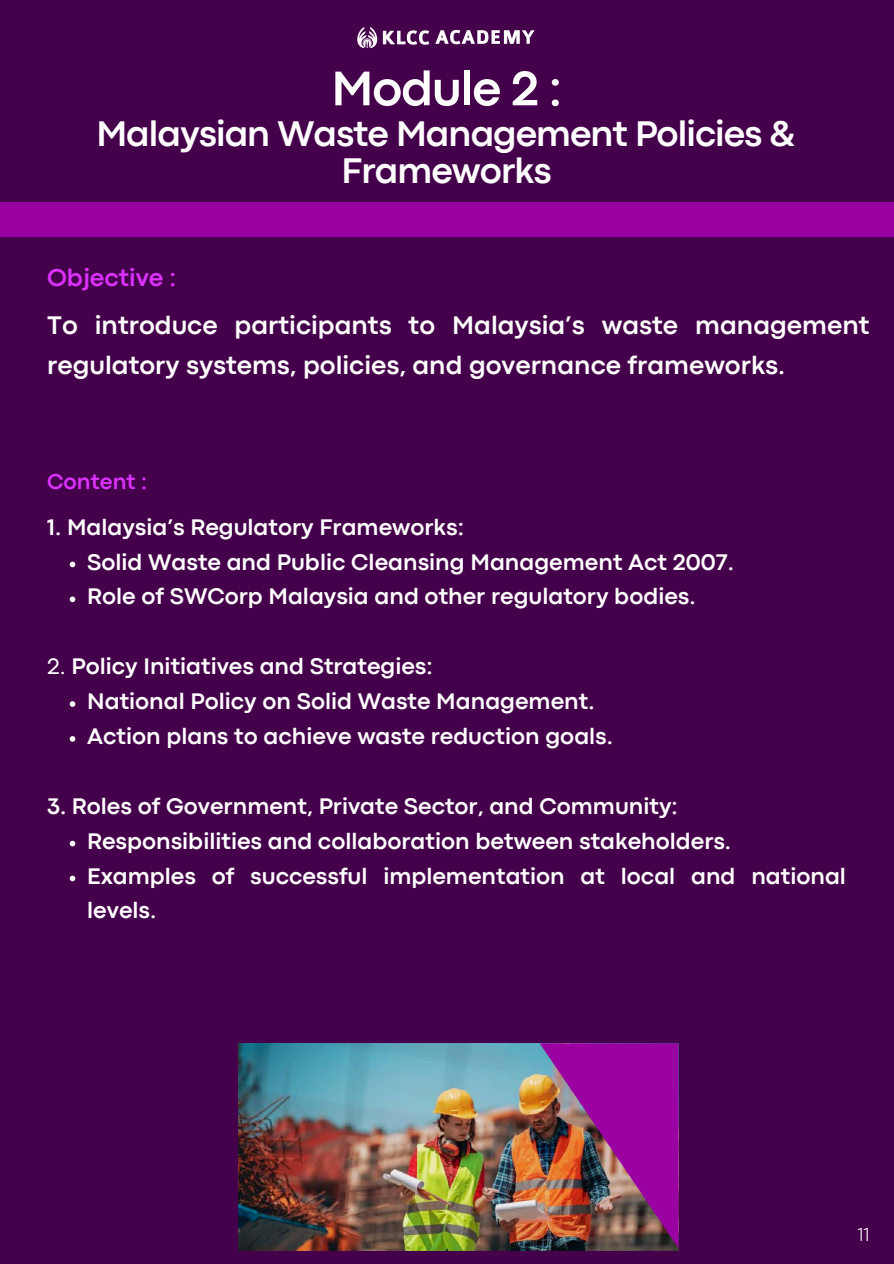
<style>
.page{position:relative;width:894px;height:1264px;background:#fff}
.page>*{position:absolute;margin:0;border:0;box-sizing:border-box;transform-origin:0 0}
.t1{font:700 50.7px "Codec Pro";letter-spacing:-.025em;color:#fff}
.t2{font:700 37.2px/37.2px "Codec Pro";letter-spacing:-.025em;color:#fff;text-align:center}
.t3{font:700 26.55px/39.3px "Codec Pro";color:#fff}
.t4{font:700 25.35px "Codec Pro";color:#dc32ff}
.t5{font:700 23.55px/34.8px "Codec Pro";color:#fff}
.t6{font:700 22.35px "Codec Pro";color:#dc32ff}
.t7{font:300 19.5px "Codec Pro";color:#fff}
.s1{font-weight:400}
</style>
<div class="page">
<div style="left:0;top:0;width:893px;height:1263px;background:#45004b"></div>
<img style="left:239px;top:1043px;width:439px;height:207px">
<img style="left:539px;top:1043px;width:139px;height:205px">
<div style="left:0;top:203px;width:893px;height:34px;background:#9b00a3"></div>
<svg style="left:70px;top:561px;width:5px;height:6px"></svg>
<svg style="left:70px;top:596px;width:5px;height:6px"></svg>
<svg style="left:70px;top:701px;width:5px;height:5px"></svg>
<svg style="left:70px;top:736px;width:5px;height:5px"></svg>
<svg style="left:70px;top:840px;width:5px;height:6px"></svg>
<svg style="left:70px;top:875px;width:5px;height:6px"></svg>
<img style="left:357px;top:27px;width:178px;height:22px">
<p class="t1" style="left:331px;top:70px;width:232px">Module 2 :</p>
<h1 class="t2" style="left:96px;top:118px;width:701px">Malaysian Waste Management Policies &amp;<br>Frameworks</h1>
<h2 class="t4" style="left:47px;top:268px;width:130px">Objective :</h2>
<h2 class="t3" style="left:47px;top:308px;width:823px">To introduce participants to Malaysia’s waste management regulatory systems, policies, and governance frameworks.</h2>
<p class="t6" style="left:47px;top:473px;width:101px">Content :</p>
<h3 class="t5" style="left:47px;top:511px;width:418px">1. Malaysia’s Regulatory Frameworks:</h3>
<h3 class="t5" style="left:87px;top:546px;width:648px">Solid Waste and Public Cleansing Management Act 2007.</h3>
<p class="t5" style="left:87px;top:581px;width:609px">Role of SWCorp Malaysia and other regulatory bodies.</p>
<p class="t5" style="left:47px;top:650px;width:387px"><span class="s1">2.</span> Policy Initiatives and Strategies:</p>
<p class="t5" style="left:87px;top:685px;width:508px">National Policy on Solid Waste Management.</p>
<p class="t5" style="left:87px;top:720px;width:527px">Action plans to achieve waste reduction goals.</p>
<p class="t5" style="left:47px;top:790px;width:631px">3. Roles of Government, Private Sector, and Community:</p>
<h3 class="t5" style="left:87px;top:825px;width:645px">Responsibilities and collaboration between stakeholders.</h3>
<p class="t5" style="left:87px;top:860px;width:760px">Examples of successful implementation at local and national levels.</p>
<p class="t7" style="left:857px;top:1227px;width:14px">11</p>
</div>
